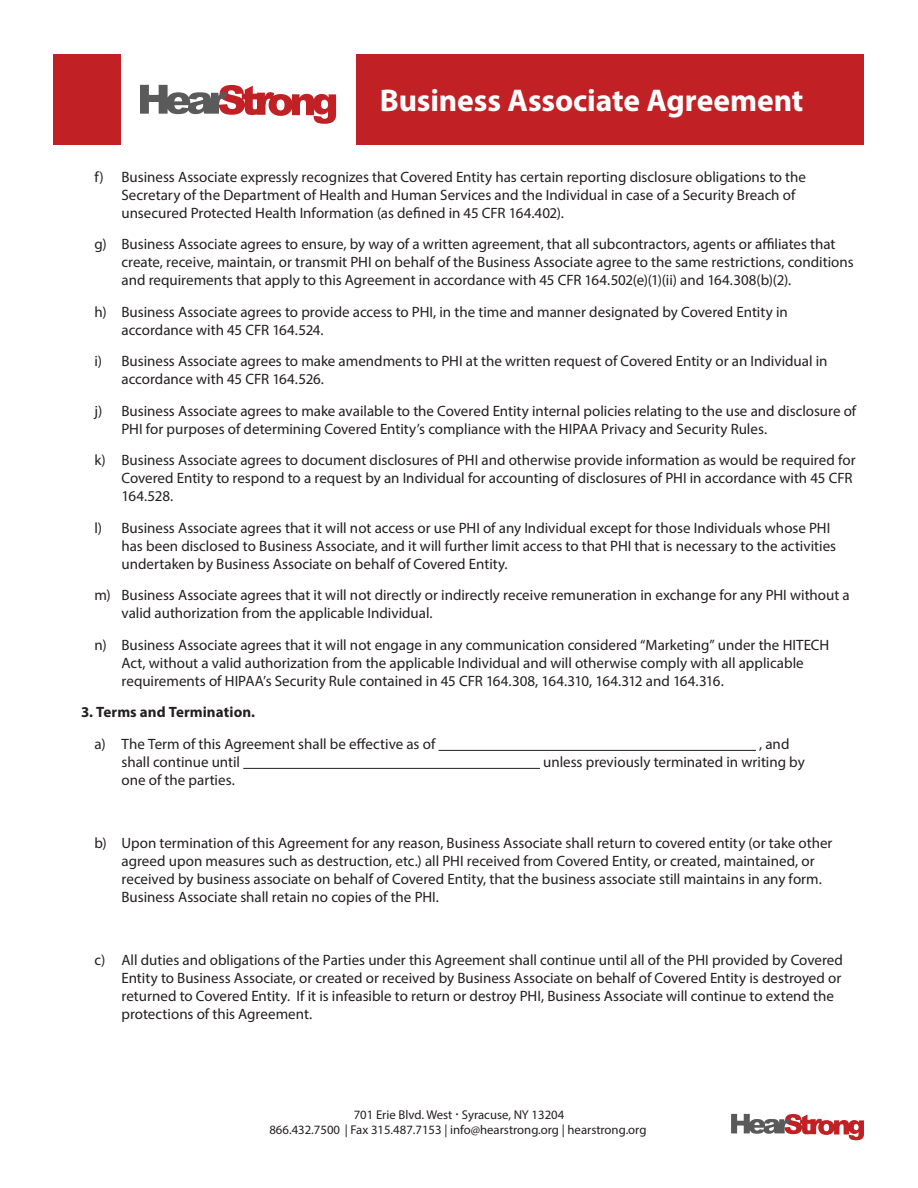
<style>
.page{position:relative;width:918px;height:1188px;background:#fff}
.page>*{position:absolute;margin:0;border:0;box-sizing:border-box;transform-origin:0 0}
.t1{font:700 31.5px "Myriad Pro";letter-spacing:-.005em;color:#fff}
.t2{font:15px/18px "Myriad Pro";color:#231f20}
.t3{font:700 15px "Myriad Pro";letter-spacing:.005em;color:#231f20}
.t4{font:12.75px/15.3px "Myriad Pro";color:#231f20;text-align:center}
</style>
<div class="page">
<div style="left:54px;top:54px;width:810px;height:91px;background:#c12025"></div>
<div style="left:121px;top:54px;width:235px;height:101px;background:#fff"></div>
<svg style="left:140px;top:85px;width:196px;height:39px"></svg>
<svg style="left:731px;top:1114px;width:133px;height:26px"></svg>
<hr style="left:439px;top:750px;width:317px;height:1px;background:#231f20">
<hr style="left:243px;top:768px;width:297px;height:1px;background:#231f20">
<h1 class="t1" style="left:380px;top:80px;width:425px">Business Associate Agreement</h1>
<p class="t2" style="left:122px;top:168px;width:686px;text-indent:-27px">f) Business Associate expressly recognizes that Covered Entity has certain reporting disclosure obligations to the<br>Secretary of the Department of Health and Human Services and the Individual in case of a Security Breach of unsecured Protected Health Information (as defined in 45 CFR 164.402).</p>
<p class="t2" style="left:122px;top:235px;width:734px;text-indent:-27px">g) Business Associate agrees to ensure, by way of a written agreement, that all subcontractors, agents or affiliates that create, receive, maintain, or transmit PHI on behalf of the Business Associate agree to the same restrictions, conditions and requirements that apply to this Agreement in accordance with 45 CFR 164.502(e)(1)(ii) and 164.308(b)(2).</p>
<p class="t2" style="left:122px;top:303px;width:668px;text-indent:-27px">h) Business Associate agrees to provide access to PHI, in the time and manner designated by Covered Entity in accordance with 45 CFR 164.524.</p>
<p class="t2" style="left:122px;top:352px;width:708px;text-indent:-27px">i) Business Associate agrees to make amendments to PHI at the written request of Covered Entity or an Individual in accordance with 45 CFR 164.526.</p>
<p class="t2" style="left:122px;top:402px;width:736px;text-indent:-27px">j) Business Associate agrees to make available to the Covered Entity internal policies relating to the use and disclosure of<br>PHI for purposes of determining Covered Entity’s compliance with the HIPAA Privacy and Security Rules.</p>
<p class="t2" style="left:122px;top:451px;width:736px;text-indent:-27px">k) Business Associate agrees to document disclosures of PHI and otherwise provide information as would be required for<br>Covered Entity to respond to a request by an Individual for accounting of disclosures of PHI in accordance with 45 CFR<br>164.528.</p>
<p class="t2" style="left:122px;top:519px;width:716px;text-indent:-27px">l) Business Associate agrees that it will not access or use PHI of any Individual except for those Individuals whose PHI has been disclosed to Business Associate, and it will further limit access to that PHI that is necessary to the activities undertaken by Business Associate on behalf of Covered Entity.</p>
<p class="t2" style="left:122px;top:586px;width:730px;text-indent:-27px">m) Business Associate agrees that it will not directly or indirectly receive remuneration in exchange for any PHI without a valid authorization from the applicable Individual.</p>
<p class="t2" style="left:122px;top:636px;width:709px;text-indent:-27px">n) Business Associate agrees that it will not engage in any communication considered “Marketing” under the HITECH<br>Act, without a valid authorization from the applicable Individual and will otherwise comply with all applicable requirements of HIPAA’s Security Rule contained in 45 CFR 164.308, 164.310, 164.312 and 164.316.</p>
<p class="t3" style="left:81px;top:703px;width:176px">3. Terms and Termination.</p>
<p class="t2" style="left:94px;top:735px;width:342px">a) The Term of this Agreement shall be effective as of</p>
<p class="t2" style="left:759px;top:735px;width:32px">, and</p>
<p class="t2" style="left:122px;top:753px;width:120px">shall continue until</p>
<p class="t2" style="left:543px;top:753px;width:263px">unless previously terminated in writing by</p>
<p class="t2" style="left:122px;top:771px;width:115px">one of the parties.</p>
<p class="t2" style="left:122px;top:834px;width:712px;text-indent:-27px">b) Upon termination of this Agreement for any reason, Business Associate shall return to covered entity (or take other agreed upon measures such as destruction, etc.) all PHI received from Covered Entity, or created, maintained, or received by business associate on behalf of Covered Entity, that the business associate still maintains in any form.<br>Business Associate shall retain no copies of the PHI.</p>
<p class="t2" style="left:122px;top:951px;width:723px;text-indent:-27px">c) All duties and obligations of the Parties under this Agreement shall continue until all of the PHI provided by Covered Entity to Business Associate, or created or received by Business Associate on behalf of Covered Entity is destroyed or returned to Covered Entity. If it is infeasible to return or destroy PHI, Business Associate will continue to extend the protections of this Agreement.</p>
<p class="t4" style="left:269px;top:1107px;width:379px">701 Erie Blvd. West Syracuse, NY 13204<br>866.432.7500 | Fax 315.487.7153 | info@hearstrong.org | hearstrong.org</p>
</div>
